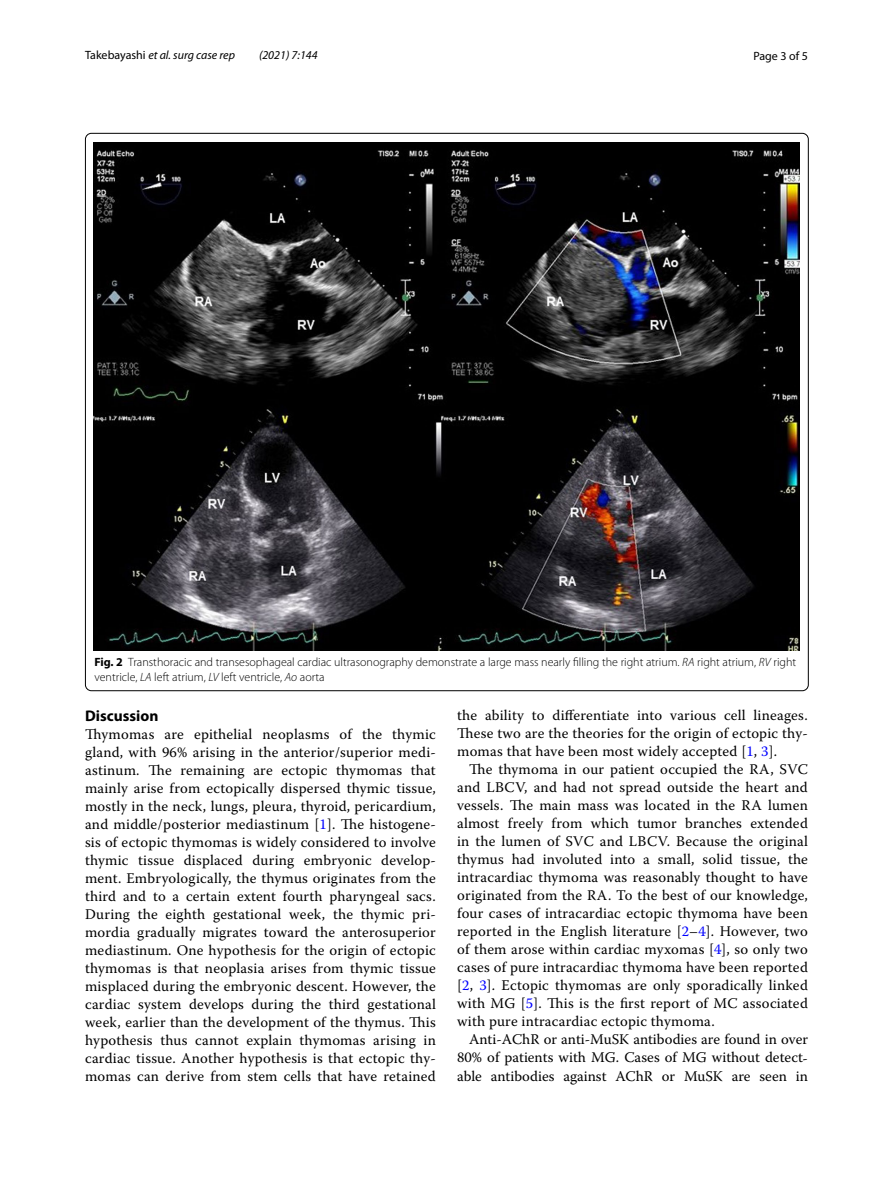
<style>
.page{position:relative;width:893px;height:1187px;background:#fff}
.page>*{position:absolute;margin:0;border:0;box-sizing:border-box;transform-origin:0 0}
.t1{font:700 15.45px "Myriad Pro";color:#000}
.t2{font:14.7px/18px "Warnock Pro";letter-spacing:.015em;color:#000;text-align:justify}
.t3{font:300 12px/15px "Myriad Pro";color:#000}
.t4{font:italic 12px "Myriad Pro";color:#000}
.t5{font:12px "Myriad Pro";color:#000}
.s1{font-style:normal}
.s2{font-weight:700}
.s3{font-style:italic}
.s4{color:#00f}
</style>
<div class="page">
<img style="left:94px;top:142px;width:706px;height:508px">
<p class="t4" style="left:85px;top:48px;width:151px"><span class="s1">Takebayashi</span> et al. surg case rep</p>
<p class="t4" style="left:259px;top:48px;width:60px">(2021) 7:144</p>
<p class="t5" style="left:753px;top:48px;width:56px">Page 3 of 5</p>
<p class="t3" style="left:94px;top:654px;width:703px"><span class="s2">Fig. 2</span> Transthoracic and transesophageal cardiac ultrasonography demonstrate a large mass nearly filling the right atrium. <span class="s3">RA</span> right atrium, <span class="s3">RV</span> right ventricle, <span class="s3">LA</span> left atrium, <span class="s3">LV</span> left ventricle, <span class="s3">Ao</span> aorta</p>
<p class="t1" style="left:85px;top:705px;width:75px">Discussion</p>
<p class="t2" style="left:85px;top:725px;width:352px">Thymomas are epithelial neoplasms of the thymic gland, with 96% arising in the anterior/superior medi&shy;astinum. The remaining are ectopic thymomas that mainly arise from ectopically dispersed thymic tissue, mostly in the neck, lungs, pleura, thyroid, pericardium, and middle/posterior mediastinum [<span class="s4">1</span>]. The histogene&shy;sis of ectopic thymomas is widely considered to involve thymic tissue displaced during embryonic develop&shy;ment. Embryologically, the thymus originates from the third and to a certain extent fourth pharyngeal sacs.<br>During the eighth gestational week, the thymic pri&shy;mordia gradually migrates toward the anterosuperior mediastinum. One hypothesis for the origin of ectopic thymomas is that neoplasia arises from thymic tissue misplaced during the embryonic descent. However, the cardiac system develops during the third gestational week, earlier than the development of the thymus. This hypothesis thus cannot explain thymomas arising in cardiac tissue. Another hypothesis is that ectopic thy&shy;momas can derive from stem cells that have retained</p>
<p class="t2" style="left:457px;top:706px;width:352px">the ability to differentiate into various cell lineages.<br>These two are the theories for the origin of ectopic thy&shy;momas that have been most widely accepted [<span class="s4">1</span>, <span class="s4">3</span>].</p>
<p class="t2" style="left:457px;top:760px;width:352px;text-indent:12px">The thymoma in our patient occupied the RA, SVC and LBCV, and had not spread outside the heart and vessels. The main mass was located in the RA lumen almost freely from which tumor branches extended in the lumen of SVC and LBCV. Because the original thymus had involuted into a small, solid tissue, the intracardiac thymoma was reasonably thought to have originated from the RA. To the best of our knowledge, four cases of intracardiac ectopic thymoma have been reported in the English literature [<span class="s4">2</span>–<span class="s4">4</span>]. However, two of them arose within cardiac myxomas [<span class="s4">4</span>], so only two cases of pure intracardiac thymoma have been reported [<span class="s4">2</span>, <span class="s4">3</span>]. Ectopic thymomas are only sporadically linked with MG [<span class="s4">5</span>]. This is the first report of MC associated with pure intracardiac ectopic thymoma.</p>
<p class="t2" style="left:457px;top:1030px;width:352px;text-indent:12px">Anti-AChR or anti-MuSK antibodies are found in over 80% of patients with MG. Cases of MG without detect&shy;able antibodies against AChR or MuSK are seen in</p>
</div>
